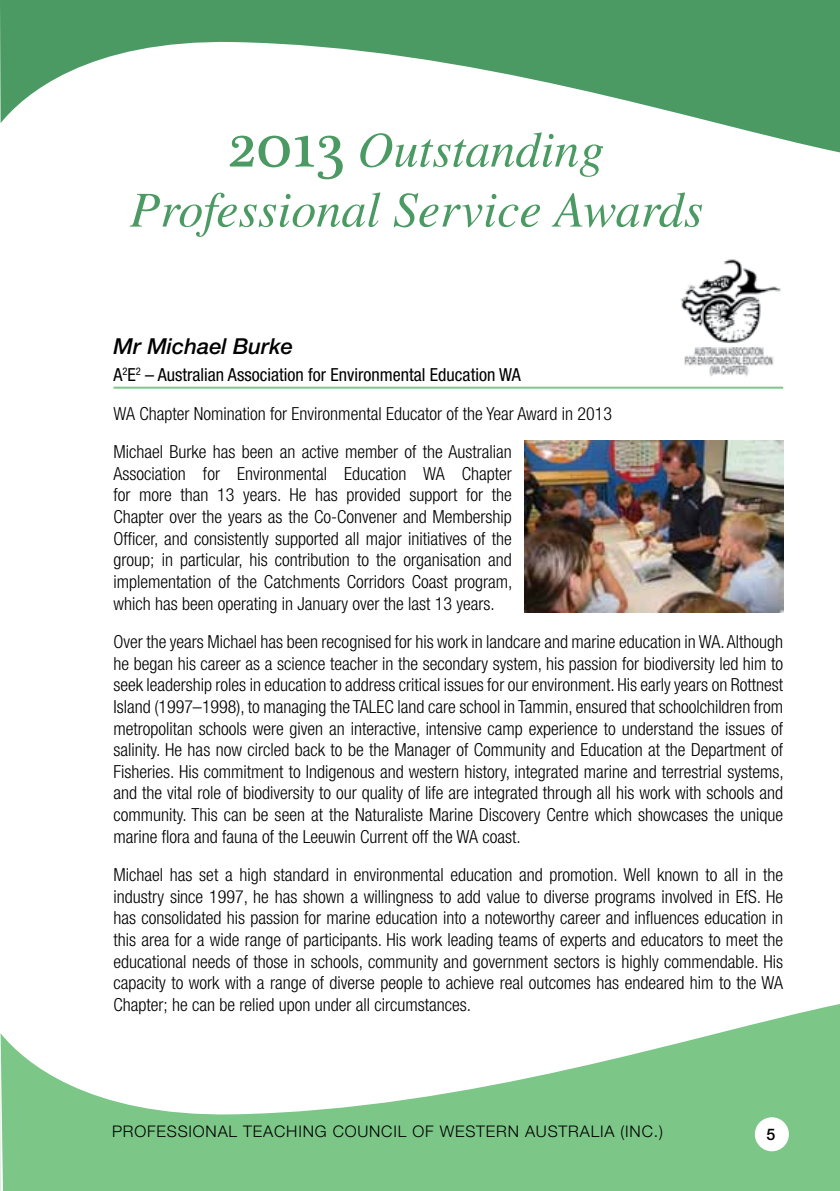
<style>
.page{position:relative;width:840px;height:1191px;background:#fff}
.page>*{position:absolute;margin:0;border:0;box-sizing:border-box;transform-origin:0 0}
.t1{font:italic 50px/60px "STIX General";color:#4b9a63;text-align:center}
.t2{font:italic 500 22px "Helvetica Neue LT Std";color:#000}
.t3{font:300 condensed 18px/21.6px "Helvetica Neue LT Std";color:#000;text-align:justify}
.t4{font:300 16px "Helvetica Neue LT Std";letter-spacing:.05em;color:#000}
.t5{font:500 16px "Helvetica Neue LT Std";color:#000}
.s1{font-family:"Plantagenet Cherokee";font-style:normal;font-size:66px}
.s2{font-weight:400}
</style>
<div class="page">
<svg style="left:0;top:0;width:839px;height:153px;fill:#4b9a63"></svg>
<svg style="left:1px;top:1004px;width:838px;height:187px;fill:#7cc688"></svg>
<svg style="left:0;top:1033px;width:1px;height:158px"></svg>
<div style="left:754px;top:1117px;width:34px;height:34px;background:#fff;border-radius:50%"></div>
<hr style="left:113px;top:387px;width:669px;height:2px;background:#7cc688">
<img style="left:524px;top:440px;width:258px;height:173px">
<img style="left:680px;top:259px;width:101px;height:117px">
<h1 class="t1" style="left:130px;top:119px;width:574px"><span class="s1">2013</span> Outstanding<br>Professional Service Awards</h1>
<p class="t2" style="left:113px;top:333px;width:181px">Mr Michael Burke</p>
<p class="t3" style="left:113px;top:355px;width:499px;line-height:38.6px;text-align:left"><span class="s2">A</span><sup>2</sup><span class="s2">E</span><sup>2</sup> <span class="s2">– Australian Association for Environmental Education WA<br></span>WA Chapter Nomination for Environmental Educator of the Year Award in 2013<br>Michael Burke has been an active member of the Australian</p>
<p class="t3" style="left:113px;top:462px;width:400px">Association for Environmental Education WA Chapter for more than 13 years. He has provided support for the Chapter over the years as the Co-Convener and Membership Officer, and consistently supported all major initiatives of the group; in particular, his contribution to the organisation and implementation of the Catchments Corridors Coast program, which has been operating in January over the last 13 years.</p>
<p class="t3" style="left:113px;top:631px;width:671px">Over the years Michael has been recognised for his work in landcare and marine education in WA. Although he began his career as a science teacher in the secondary system, his passion for biodiversity led him to seek leadership roles in education to address critical issues for our environment. His early years on Rottnest Island (1997–1998), to managing the TALEC land care school in Tammin, ensured that schoolchildren from metropolitan schools were given an interactive, intensive camp experience to understand the issues of salinity. He has now circled back to be the Manager of Community and Education at the Department of Fisheries. His commitment to Indigenous and western history, integrated marine and terrestrial systems, and the vital role of biodiversity to our quality of life are integrated through all his work with schools and community. This can be seen at the Naturaliste Marine Discovery Centre which showcases the unique marine flora and fauna of the Leeuwin Current off the WA coast.</p>
<p class="t3" style="left:113px;top:864px;width:671px">Michael has set a high standard in environmental education and promotion. Well known to all in the industry since 1997, he has shown a willingness to add value to diverse programs involved in EfS. He has consolidated his passion for marine education into a noteworthy career and influences education in this area for a wide range of participants. His work leading teams of experts and educators to meet the educational needs of those in schools, community and government sectors is highly commendable. His capacity to work with a range of diverse people to achieve real outcomes has endeared him to the WA Chapter; he can be relied upon under all circumstances.</p>
<p class="t4" style="left:112px;top:1121px;width:552px">PROFESSIONAL TEACHING COUNCIL OF WESTERN AUSTRALIA (INC.)</p>
<p class="t5" style="left:766px;top:1124px;width:10px">5</p>
</div>
